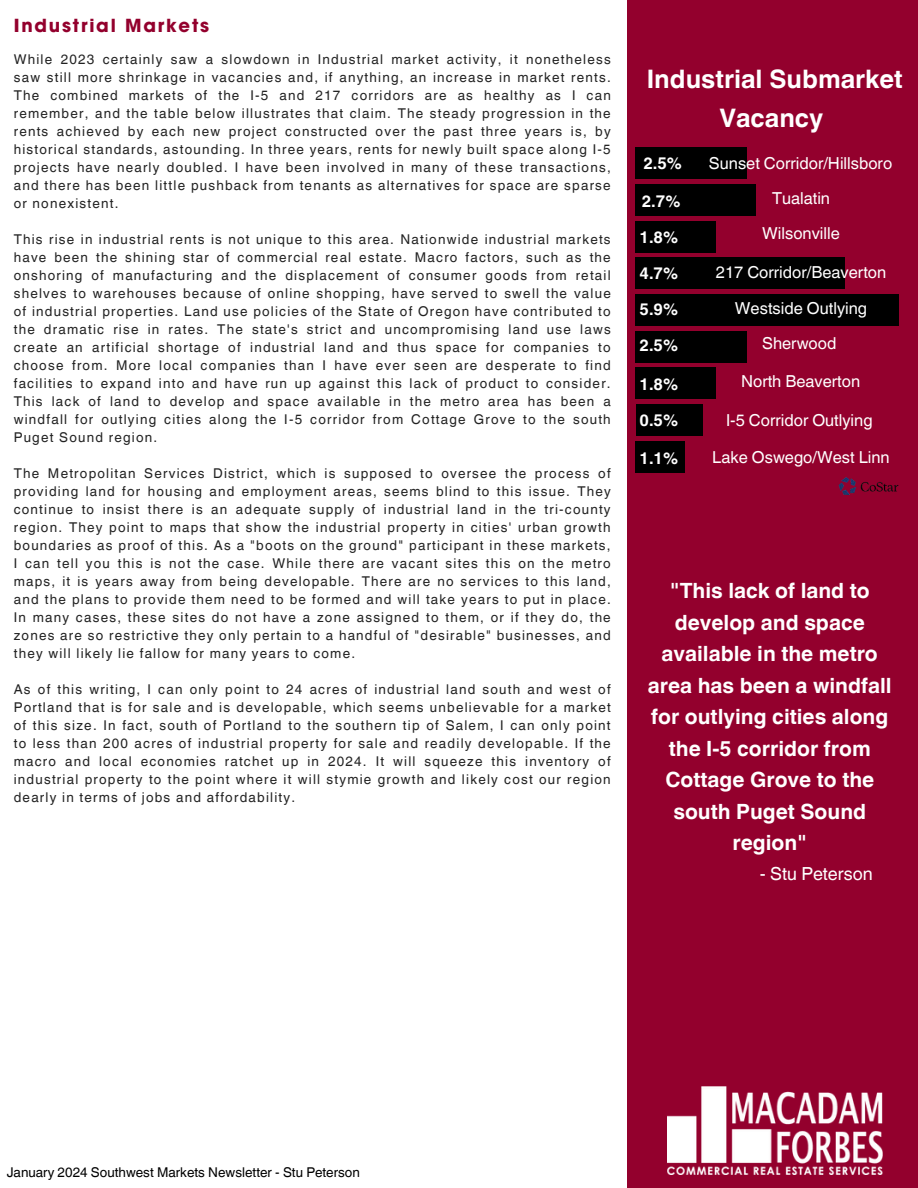
<style>
.page{position:relative;width:918px;height:1188px;background:#fff}
.page>*{position:absolute;margin:0;border:0;box-sizing:border-box;transform-origin:0 0}
.t1{font:700 25.5px/39px "Helvetica World";color:#fff;text-align:center}
.t2{font:700 21px/31.5px "Helvetica World";color:#fff;text-align:center}
.t3{font:700 18px "ITC Avant Garde Pro";letter-spacing:.1em;color:#93002d}
.t4{font:18px "Helvetica World";color:#fff}
.t5{font:16.5px "Helvetica World";color:#fff}
.t6{font:700 16.5px "Helvetica World";color:#fff}
.t7{font:13.5px/18px "Helvetica World";letter-spacing:.09em;color:#222;text-align:justify}
.t8{font:13.5px "Helvetica World";color:#000}
</style>
<div class="page">
<div style="left:627px;top:0;width:291px;height:1188px;background:#93002d"></div>
<img style="left:668px;top:1086px;width:214px;height:88px">
<div style="left:636px;top:148px;width:111px;height:31px;background:#000"></div>
<div style="left:636px;top:184px;width:120px;height:31px;background:#000"></div>
<div style="left:636px;top:221px;width:80px;height:31px;background:#000"></div>
<div style="left:636px;top:258px;width:209px;height:31px;background:#000"></div>
<div style="left:636px;top:294px;width:263px;height:31px;background:#000"></div>
<div style="left:636px;top:331px;width:111px;height:31px;background:#000"></div>
<div style="left:636px;top:368px;width:80px;height:31px;background:#000"></div>
<div style="left:636px;top:404px;width:66px;height:31px;background:#000"></div>
<div style="left:636px;top:441px;width:49px;height:31px;background:#000"></div>
<img style="left:838px;top:477px;width:61px;height:18px">
<h4 class="t3" style="left:14px;top:18px;width:197px">Industrial Markets</h4>
<h3 class="t7" style="left:14px;top:50px;width:599px">While 2023 certainly saw a slowdown in Industrial market activity, it nonetheless saw still more shrinkage in vacancies and, if anything, an increase in market rents.<br>The combined markets of the I-5 and 217 corridors are as healthy as I can remember, and the table below illustrates that claim. The steady progression in the rents achieved by each new project constructed over the past three years is, by historical standards, astounding. In three years, rents for newly built space along I-5 projects have nearly doubled. I have been involved in many of these transactions, and there has been little pushback from tenants as alternatives for space are sparse or nonexistent.</h3>
<p class="t7" style="left:14px;top:230px;width:599px">This rise in industrial rents is not unique to this area. Nationwide industrial markets have been the shining star of commercial real estate. Macro factors, such as the onshoring of manufacturing and the displacement of consumer goods from retail shelves to warehouses because of online shopping, have served to swell the value of industrial properties. Land use policies of the State of Oregon have contributed to the dramatic rise in rates. The state's strict and uncompromising land use laws create an artificial shortage of industrial land and thus space for companies to choose from. More local companies than I have ever seen are desperate to find facilities to expand into and have run up against this lack of product to consider.<br>This lack of land to develop and space available in the metro area has been a windfall for outlying cities along the I-5 corridor from Cottage Grove to the south Puget Sound region.</p>
<p class="t7" style="left:14px;top:464px;width:599px">The Metropolitan Services District, which is supposed to oversee the process of providing land for housing and employment areas, seems blind to this issue. They continue to insist there is an adequate supply of industrial land in the tri-county region. They point to maps that show the industrial property in cities' urban growth boundaries as proof of this. As a "boots on the ground" participant in these markets, I can tell you this is not the case. While there are vacant sites this on the metro maps, it is years away from being developable. There are no services to this land, and the plans to provide them need to be formed and will take years to put in place.<br>In many cases, these sites do not have a zone assigned to them, or if they do, the zones are so restrictive they only pertain to a handful of "desirable" businesses, and they will likely lie fallow for many years to come.</p>
<p class="t7" style="left:14px;top:680px;width:599px">As of this writing, I can only point to 24 acres of industrial land south and west of Portland that is for sale and is developable, which seems unbelievable for a market of this size. In fact, south of Portland to the southern tip of Salem, I can only point to less than 200 acres of industrial property for sale and readily developable. If the macro and local economies ratchet up in 2024. It will squeeze this inventory of industrial property to the point where it will stymie growth and likely cost our region dearly in terms of jobs and affordability.</p>
<h3 class="t1" style="left:647px;top:57px;width:257px">Industrial Submarket<br>Vacancy</h3>
<h2 class="t6" style="left:643px;top:149px;width:40px">2.5%</h2>
<p class="t5" style="left:709px;top:154px;width:185px">Sunset Corridor/Hillsboro</p>
<p class="t6" style="left:642px;top:187px;width:40px">2.7%</p>
<h3 class="t6" style="left:640px;top:223px;width:40px">1.8%</h3>
<h3 class="t6" style="left:640px;top:259px;width:40px">4.7%</h3>
<h1 class="t6" style="left:640px;top:295px;width:40px">5.9%</h1>
<p class="t6" style="left:640px;top:332px;width:40px">2.5%</p>
<h3 class="t5" style="left:772px;top:188px;width:60px">Tualatin</h3>
<h3 class="t5" style="left:762px;top:223px;width:79px">Wilsonville</h3>
<h3 class="t5" style="left:716px;top:262px;width:172px">217 Corridor/Beaverton</h3>
<h3 class="t5" style="left:735px;top:299px;width:134px">Westside Outlying</h3>
<h3 class="t5" style="left:762px;top:333px;width:76px">Sherwood</h3>
<h4 class="t6" style="left:640px;top:371px;width:40px">1.8%</h4>
<h3 class="t5" style="left:741px;top:371px;width:121px">North Beaverton</h3>
<h4 class="t6" style="left:640px;top:406px;width:40px">0.5%</h4>
<h4 class="t5" style="left:726px;top:410px;width:148px">I-5 Corridor Outlying</h4>
<h4 class="t6" style="left:640px;top:445px;width:40px">1.1%</h4>
<h4 class="t5" style="left:712px;top:448px;width:179px">Lake Oswego/West Linn</h4>
<h4 class="t2" style="left:648px;top:573px;width:245px">"This lack of land to develop and space available in the metro area has been a windfall for outlying cities along the I-5 corridor from<br>Cottage Grove to the south Puget Sound region"</h4>
<h4 class="t4" style="left:760px;top:863px;width:114px">- Stu Peterson</h4>
<h4 class="t8" style="left:7px;top:1164px;width:355px">January 2024 Southwest Markets Newsletter - Stu Peterson</h4>
</div>
